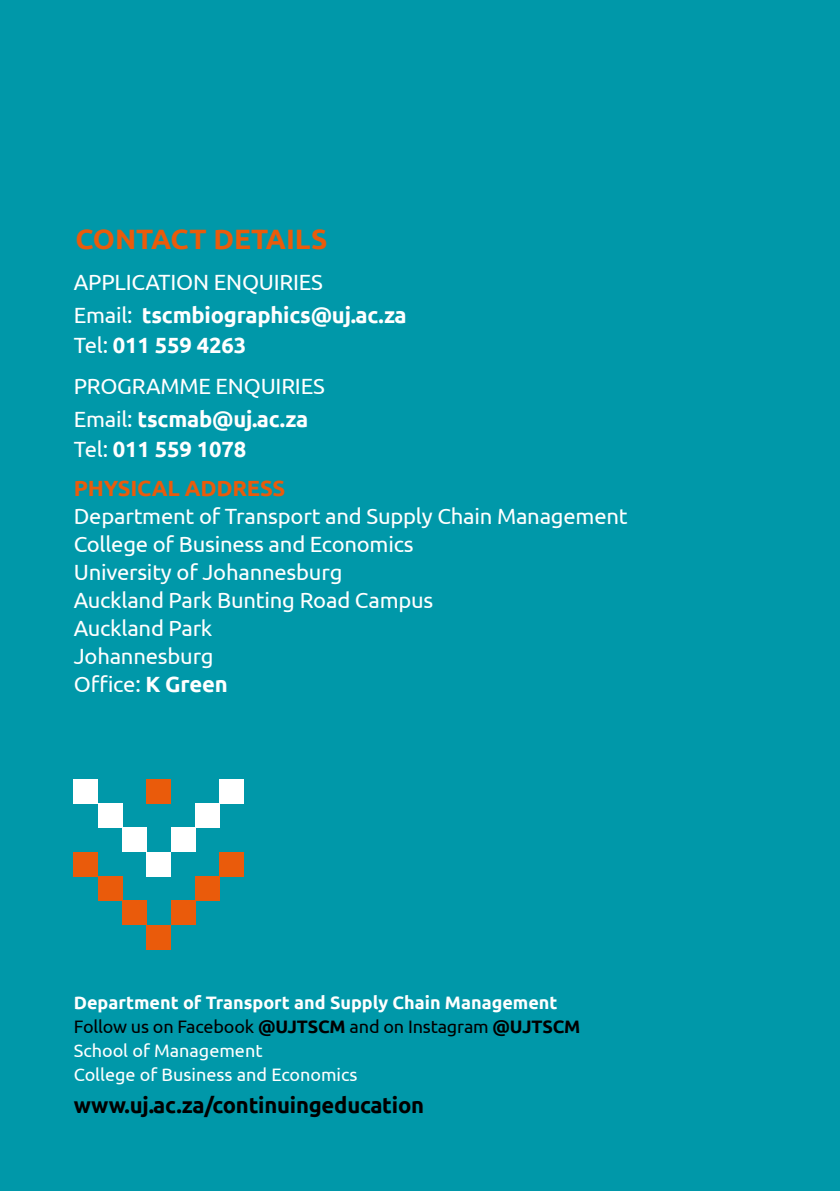
<style>
.page{position:relative;width:840px;height:1191px;background:#fff}
.page>*{position:absolute;margin:0;border:0;box-sizing:border-box;transform-origin:0 0}
.t1{font:700 28px "Ubuntu";color:#ea5b0b}
.t2{font:22px/28px "Ubuntu";letter-spacing:-.01em;color:#fff}
.t3{font:700 22px/30px "Ubuntu";letter-spacing:-.01em;color:#fff}
.t4{font:700 22px "Ubuntu";letter-spacing:-.01em;color:#000}
.t5{font:700 22px "Ubuntu";letter-spacing:-.01em;color:#ea5b0b}
.t6{font:18px/24px "Ubuntu";color:#fff}
.s1{font-weight:700}
.s2{font-weight:400}
.s3{color:#000}
.s4{font-weight:700;color:#000}
</style>
<div class="page">
<div style="left:0;top:0;width:839px;height:1191px;background:#0098a9"></div>
<div style="left:74px;top:852px;width:24px;height:24px;background:#ea5b0b"></div>
<div style="left:74px;top:779px;width:24px;height:24px;background:#fff"></div>
<div style="left:219px;top:852px;width:25px;height:24px;background:#ea5b0b"></div>
<div style="left:219px;top:779px;width:25px;height:24px;background:#fff"></div>
<div style="left:98px;top:876px;width:24px;height:24px;background:#ea5b0b"></div>
<div style="left:195px;top:876px;width:24px;height:24px;background:#ea5b0b"></div>
<div style="left:98px;top:803px;width:24px;height:24px;background:#fff"></div>
<div style="left:195px;top:803px;width:24px;height:24px;background:#fff"></div>
<div style="left:122px;top:900px;width:25px;height:25px;background:#ea5b0b"></div>
<div style="left:171px;top:900px;width:24px;height:25px;background:#ea5b0b"></div>
<div style="left:122px;top:827px;width:25px;height:25px;background:#fff"></div>
<div style="left:171px;top:827px;width:24px;height:25px;background:#fff"></div>
<div style="left:147px;top:925px;width:24px;height:24px;background:#ea5b0b"></div>
<div style="left:147px;top:852px;width:24px;height:24px;background:#fff"></div>
<div style="left:147px;top:779px;width:24px;height:24px;background:#ea5b0b"></div>
<p class="t1" style="left:75px;top:222px;width:253px">CONTACT DETAILS</p>
<p class="t2" style="left:74px;top:265px;width:334px;line-height:32.8px">APPLICATION ENQUIRIES<br>Email: <span class="s1">tscmbiographics@uj.ac.za</span></p>
<p class="t2" style="left:74px;top:323px;width:252px;line-height:41.4px">Tel: <span class="s1">011 559 4263<br></span>PROGRAMME ENQUIRIES</p>
<p class="t3" style="left:74px;top:404px;width:236px"><span class="s2">Email:</span> tscmab@uj.ac.za<br><span class="s2">Tel:</span> 011 559 1078</p>
<p class="t5" style="left:74px;top:475px;width:213px">PHYSICAL ADDRESS</p>
<p class="t2" style="left:74px;top:502px;width:555px">Department of Transport and Supply Chain Management<br>College of Business and Economics<br>University of Johannesburg<br>Auckland Park Bunting Road Campus<br>Auckland Park<br>Johannesburg<br>Office: <span class="s1">K Green</span></p>
<p class="t6" style="left:74px;top:989px;width:507px"><span class="s1">Department of Transport and Supply Chain Management </span><span class="s3">Follow us on Facebook</span> <span class="s4">@UJTSCM</span> <span class="s3">and on Instagram</span> <span class="s4">@UJTSCM </span>School of Management<br>College of Business and Economics</p>
<p class="t4" style="left:74px;top:1091px;width:351px">www.uj.ac.za/continuingeducation</p>
</div>
